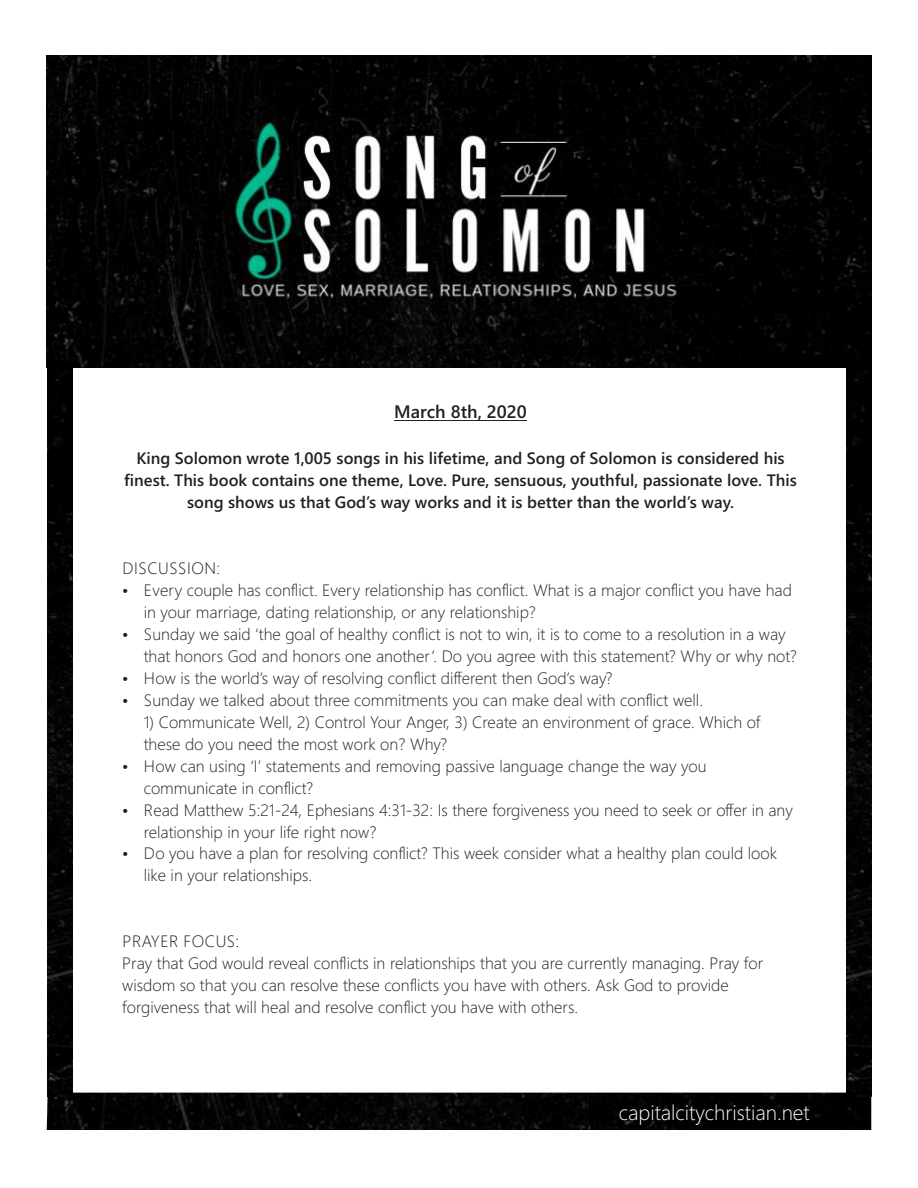
<style>
.page{position:relative;width:918px;height:1188px;background:#fff}
.page>*{position:absolute;margin:0;border:0;box-sizing:border-box;transform-origin:0 0}
.t1{font:300 21px "Segoe UI";color:#fff}
.t2{font:600 18px "Segoe UI";color:#231f20}
.t3{font:300 16.5px/21.9px "Segoe UI";color:#231f20}
.t4{font:600 16.5px/21.9px "Segoe UI";color:#231f20;text-align:center}
.t5{font:300 16.5px "Segoe UI";letter-spacing:.035em;color:#231f20}
</style>
<div class="page">
<img style="left:47px;top:1093px;width:824px;height:37px">
<hr style="left:394px;top:420px;width:133px;height:1px;background:#231f20">
<img style="left:47px;top:56px;width:824px;height:312px">
<img style="left:846px;top:362px;width:25px;height:734px">
<img style="left:48px;top:362px;width:25px;height:734px">
<p class="t2" style="left:394px;top:405px;width:134px">March 8th, 2020</p>
<p class="t4" style="left:124px;top:449px;width:674px">King Solomon wrote 1,005 songs in his lifetime, and Song of Solomon is considered his finest. This book contains one theme, Love. Pure, sensuous, youthful, passionate love. This song shows us that God’s way works and it is better than the world’s way.</p>
<p class="t5" style="left:123px;top:562px;width:99px">DISCUSSION:</p>
<p class="t3" style="left:144px;top:581px;width:650px;text-indent:-21px">• Every couple has conflict. Every relationship has conflict. What is a major conflict you have had in your marriage, dating relationship, or any relationship?</p>
<p class="t3" style="left:144px;top:625px;width:655px;text-indent:-21px">• Sunday we said ‘the goal of healthy conflict is not to win, it is to come to a resolution in a way that honors God and honors one another’. Do you agree with this statement? Why or why not?</p>
<p class="t3" style="left:122px;top:669px;width:492px">• How is the world’s way of resolving conflict different then God’s way?</p>
<p class="t3" style="left:122px;top:691px;width:582px">• Sunday we talked about three commitments you can make deal with conflict well.</p>
<p class="t3" style="left:144px;top:713px;width:618px">1) Communicate Well, 2) Control Your Anger, 3) Create an environment of grace. Which of these do you need the most work on? Why?</p>
<p class="t3" style="left:144px;top:756px;width:565px;text-indent:-21px">• How can using ‘I’ statements and removing passive language change the way you communicate in conflict?</p>
<p class="t3" style="left:144px;top:800px;width:651px;text-indent:-21px">• Read Matthew 5:21-24, Ephesians 4:31-32: Is there forgiveness you need to seek or offer in any relationship in your life right now?</p>
<p class="t3" style="left:144px;top:844px;width:635px;text-indent:-21px">• Do you have a plan for resolving conflict? This week consider what a healthy plan could look like in your relationships.</p>
<p class="t3" style="left:122px;top:932px;width:642px">PRAYER FOCUS:<br>Pray that God would reveal conflicts in relationships that you are currently managing. Pray for wisdom so that you can resolve these conflicts you have with others. Ask God to provide forgiveness that will heal and resolve conflict you have with others.</p>
<p class="t1" style="left:619px;top:1105px;width:192px">capitalcitychristian.net</p>
</div>
